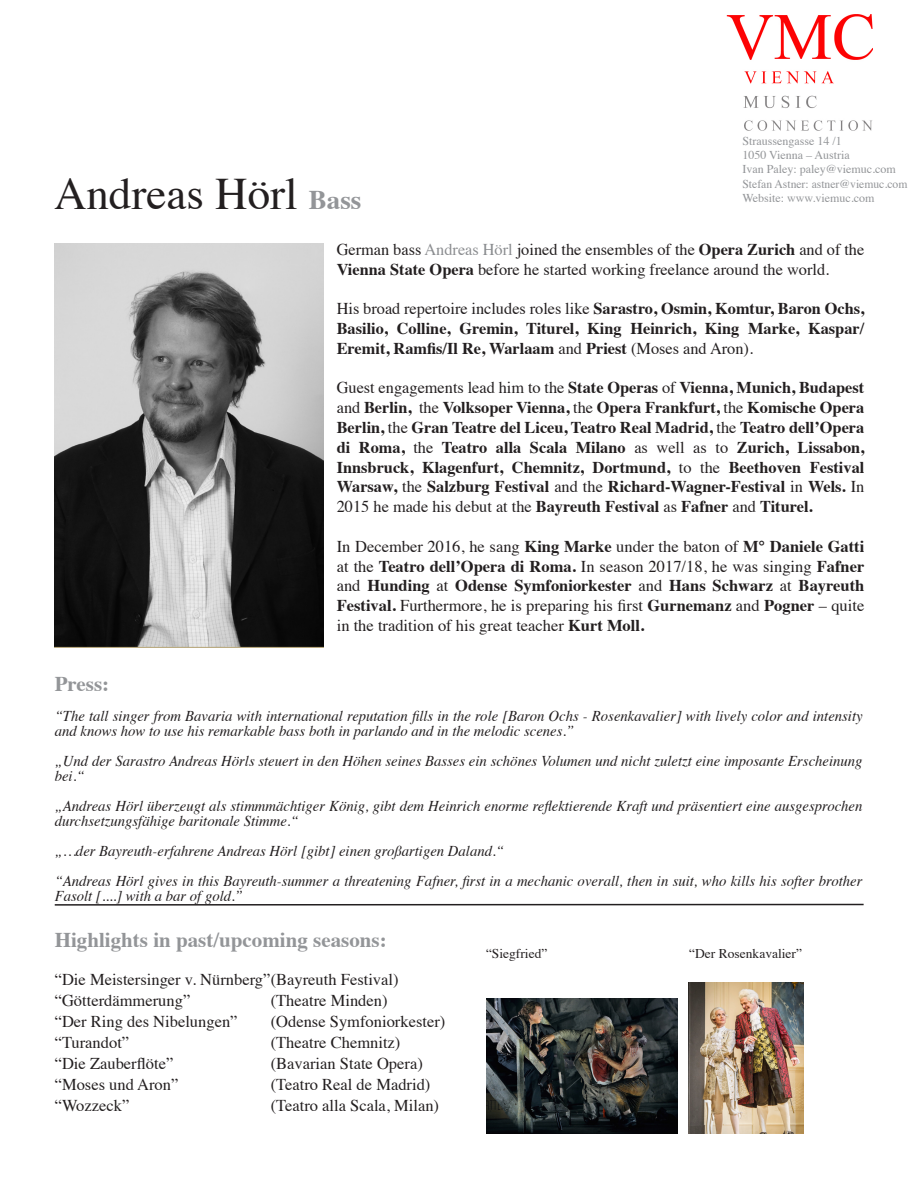
<style>
.page{position:relative;width:918px;height:1188px;background:#fff}
.page>*{position:absolute;margin:0;border:0;box-sizing:border-box;transform-origin:0 0}
.t1{font:45px "Times";color:#231f20}
.t2{font:700 21px "Times";color:#939598}
.t3{font:16.5px/19.8px "Times";color:#231f20}
.t4{font:700 16.5px/19.8px "Times";color:#231f20;text-align:justify}
.t5{font:italic 15px/15px "Times";color:#231f20}
.t6{font:13.35px "Times";color:#231f20}
.t7{font:12px "Times";color:#939598}
.s1{font-weight:700;font-size:27px;color:#939598}
.s2{color:#8b8d90}
.s3{font-weight:700}
.s4{font-weight:400}
</style>
<div class="page">
<img style="left:726px;top:14px;width:147px;height:117px">
<hr style="left:55px;top:904px;width:809px;height:2px;background:#231f20">
<img style="left:55px;top:243px;width:269px;height:405px">
<img style="left:689px;top:983px;width:115px;height:151px">
<img style="left:486px;top:998px;width:191px;height:136px">
<p class="t7" style="left:742px;top:129px;width:101px">Straussengasse 14 /1</p>
<p class="t7" style="left:742px;top:144px;width:109px">1050 Vienna – Austria</p>
<p class="t7" style="left:742px;top:158px;width:155px">Ivan Paley: paley@viemuc.com</p>
<p class="t7" style="left:742px;top:172px;width:166px">Stefan Astner: astner@viemuc.com</p>
<p class="t7" style="left:742px;top:187px;width:133px">Website: www.viemuc.com</p>
<p class="t1" style="left:54px;top:152px;width:309px">Andreas Hörl <span class="s1">Bass</span></p>
<p class="t3" style="left:337px;top:238px;width:529px">German bass <span class="s2">Andreas Hörl</span> joined the ensembles of the <span class="s3">Opera Zurich</span> and of the<br><span class="s3">Vienna State Opera</span> before he started working freelance around the world.</p>
<p class="t4" style="left:337px;top:297px;width:529px"><span class="s4">His broad repertoire includes roles like</span> Sarastro, Osmin, Komtur, Baron Ochs, Basilio, Colline, Gremin, Titurel, King Heinrich, King Marke, Kaspar/ Eremit, Ramfis/Il Re, Warlaam <span class="s4">and</span> Priest <span class="s4">(Moses and Aron).</span></p>
<p class="t4" style="left:337px;top:376px;width:529px"><span class="s4">Guest engagements lead him to the</span> State Operas <span class="s4">of</span> Vienna, Munich, Budapest <span class="s4">and</span> Berlin, <span class="s4">the</span> Volksoper Vienna, <span class="s4">the</span> Opera Frankfurt, <span class="s4">the</span> Komische Opera Berlin, <span class="s4">the</span> Gran Teatre del Liceu, Teatro Real Madrid, <span class="s4">the</span> Teatro dell’Opera di Roma, <span class="s4">the</span> Teatro alla Scala Milano <span class="s4">as well as to</span> Zurich, Lissabon, Innsbruck, Klagenfurt, Chemnitz, Dortmund, <span class="s4">to the</span> Beethoven Festival Warsaw, <span class="s4">the</span> Salzburg Festival <span class="s4">and the</span> Richard-Wagner-Festival <span class="s4">in</span> Wels. <span class="s4">In 2015 he made his debut at the</span> Bayreuth Festival <span class="s4">as</span> Fafner <span class="s4">and</span> Titurel.</p>
<p class="t3" style="left:337px;top:535px;width:529px;text-align:justify">In December 2016, he sang <span class="s3">King Marke</span> under the baton of <span class="s3">M° Daniele Gatti </span>at the <span class="s3">Teatro dell’Opera di Roma.</span> In season 2017/18, he was singing <span class="s3">Fafner </span>and <span class="s3">Hunding</span> at <span class="s3">Odense Symfoniorkester</span> and <span class="s3">Hans Schwarz</span> at <span class="s3">Bayreuth Festival.</span> Furthermore, he is preparing his first <span class="s3">Gurnemanz</span> and <span class="s3">Pogner</span> – quite in the tradition of his great teacher <span class="s3">Kurt Moll.</span></p>
<p class="t2" style="left:55px;top:664px;width:56px">Press:</p>
<p class="t5" style="left:55px;top:707px;width:809px">“The tall singer from Bavaria with international reputation fills in the role [Baron Ochs - Rosenkavalier] with lively color and intensity and knows how to use his remarkable bass both in parlando and in the melodic scenes.”</p>
<p class="t5" style="left:55px;top:752px;width:809px">„Und der Sarastro Andreas Hörls steuert in den Höhen seines Basses ein schönes Volumen und nicht zuletzt eine imposante Erscheinung bei.“</p>
<p class="t5" style="left:55px;top:797px;width:809px">„Andreas Hörl überzeugt als stimmmächtiger König, gibt dem Heinrich enorme reflektierende Kraft und präsentiert eine ausgesprochen durchsetzungsfähige baritonale Stimme.“</p>
<p class="t5" style="left:55px;top:842px;width:451px">„…der Bayreuth-erfahrene Andreas Hörl [gibt] einen großartigen Daland.“</p>
<p class="t5" style="left:55px;top:872px;width:809px">“Andreas Hörl gives in this Bayreuth-summer a threatening Fafner, first in a mechanic overall, then in suit, who kills his softer brother<br>Fasolt [....] with a bar of gold.”</p>
<p class="t2" style="left:55px;top:920px;width:333px">Highlights in past/upcoming seasons:</p>
<p class="t3" style="left:55px;top:968px;width:345px">“Die Meistersinger v. Nürnberg”(Bayreuth Festival)</p>
<p class="t3" style="left:55px;top:989px;width:137px">“Götterdämmerung”</p>
<p class="t3" style="left:271px;top:989px;width:118px">(Theatre Minden)</p>
<p class="t3" style="left:55px;top:1010px;width:184px">“Der Ring des Nibelungen”</p>
<p class="t3" style="left:271px;top:1010px;width:176px">(Odense Symfoniorkester)</p>
<p class="t3" style="left:55px;top:1031px;width:76px">“Turandot”</p>
<p class="t3" style="left:271px;top:1031px;width:131px">(Theatre Chemnitz)</p>
<p class="t3" style="left:55px;top:1052px;width:120px">“Die Zauberflöte”</p>
<p class="t3" style="left:271px;top:1052px;width:154px">(Bavarian State Opera)</p>
<p class="t3" style="left:55px;top:1073px;width:125px">“Moses und Aron”</p>
<p class="t3" style="left:271px;top:1073px;width:161px">(Teatro Real de Madrid)</p>
<p class="t3" style="left:55px;top:1094px;width:76px">“Wozzeck”</p>
<p class="t3" style="left:271px;top:1094px;width:170px">(Teatro alla Scala, Milan)</p>
<p class="t6" style="left:486px;top:941px;width:63px">“Siegfried”</p>
<p class="t6" style="left:689px;top:941px;width:114px">“Der Rosenkavalier”</p>
</div>
